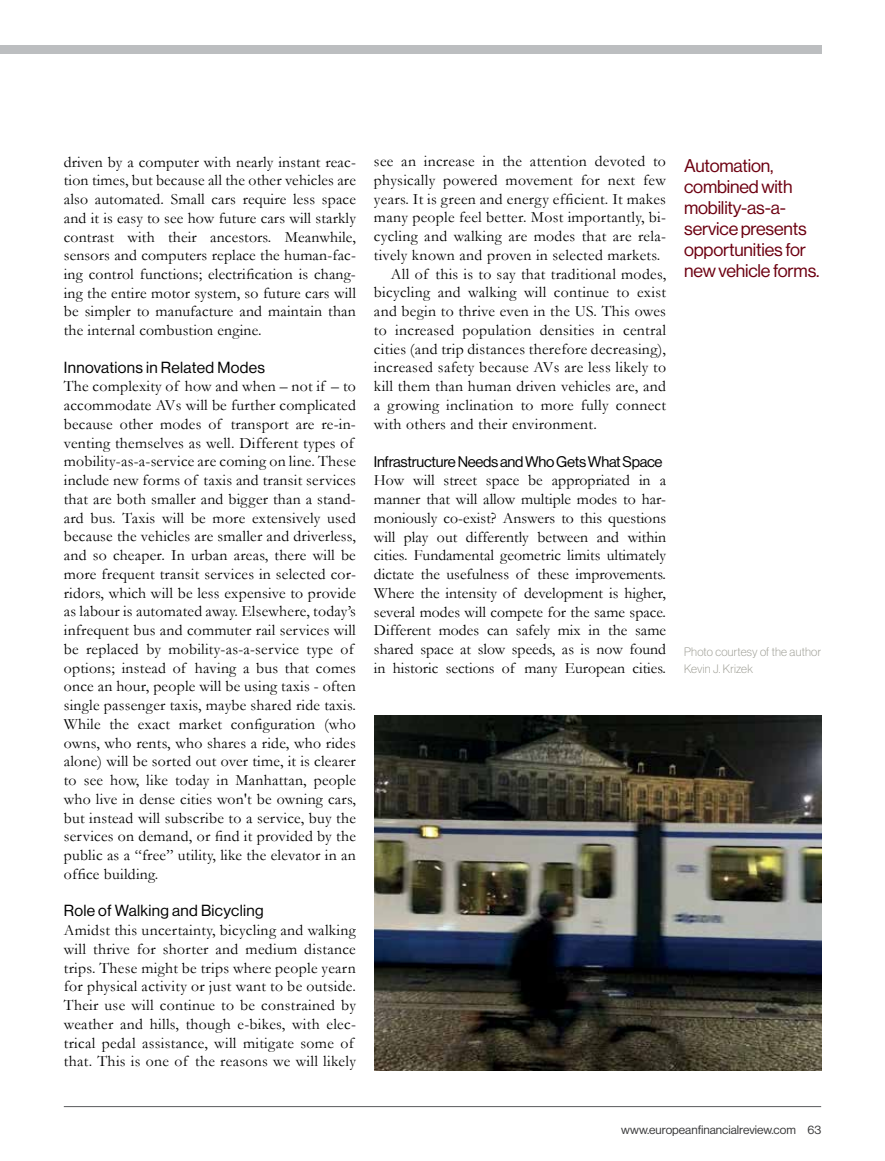
<style>
.page{position:relative;width:885px;height:1161px;background:#fff}
.page>*{position:absolute;margin:0;border:0;box-sizing:border-box;transform-origin:0 0}
.t1{font:18px/21px "Haas Grot Disp 55 Roman";letter-spacing:-.01em;color:#6d0111}
.t2{font:15.75px/18.8px "Garamond";letter-spacing:.015em;color:#000;text-align:justify}
.t3{font:15.75px "Haas Grot Disp 55 Roman";letter-spacing:.02em;color:#000}
.t4{font:15px "Haas Grot Disp 55 Roman";letter-spacing:-.02em;color:#000}
.t5{font:100 12px/16.5px "Haas Grot Disp 35";letter-spacing:.02em;color:#9c9c93}
.t6{font:12px "Haas Grot Disp 55 Roman";color:#383839}
</style>
<div class="page">
<hr style="left:64px;top:1106px;width:757px;height:1px;background:#58595b">
<img style="left:374px;top:715px;width:447px;height:355px">
<div style="left:0;top:46px;width:822px;height:8px;background:#bcbec0"></div>
<p class="t2" style="left:64px;top:152px;width:293px">driven by a computer with nearly instant reac&shy;tion times, but because all the other vehicles are also automated. Small cars require less space and it is easy to see how future cars will starkly contrast with their ancestors. Meanwhile, sensors and computers replace the human-fac&shy;ing control functions; electrification is chang&shy;ing the entire motor system, so future cars will be simpler to manufacture and maintain than the internal combustion engine.</p>
<p class="t3" style="left:64px;top:358px;width:203px">Innovations in Related Modes</p>
<p class="t2" style="left:64px;top:377px;width:293px;text-align:left">The complexity of how and when – not if – to accommodate AVs will be further complicated because other modes of transport are re-in&shy;venting themselves as well. Different types of mobility-as-a-service are coming on line. These include new forms of taxis and transit services that are both smaller and bigger than a stand&shy;ard bus. Taxis will be more extensively used because the vehicles are smaller and driverless, and so cheaper. In urban areas, there will be more frequent transit services in selected cor&shy;ridors, which will be less expensive to provide as labour is automated away. Elsewhere, today’s infrequent bus and commuter rail services will be replaced by mobility-as-a-service type of options; instead of having a bus that comes once an hour, people will be using taxis - often single passenger taxis, maybe shared ride taxis.<br>While the exact market configuration (who owns, who rents, who shares a ride, who rides alone) will be sorted out over time, it is clearer to see how, like today in Manhattan, people who live in dense cities won't be owning cars, but instead will subscribe to a service, buy the services on demand, or find it provided by the public as a “free” utility, like the elevator in an office building.</p>
<p class="t3" style="left:64px;top:902px;width:201px">Role of Walking and Bicycling</p>
<p class="t2" style="left:64px;top:920px;width:293px;text-align:left">Amidst this uncertainty, bicycling and walking will thrive for shorter and medium distance trips. These might be trips where people yearn for physical activity or just want to be outside.<br>Their use will continue to be constrained by weather and hills, though e-bikes, with elec&shy;trical pedal assistance, will mitigate some of that. This is one of the reasons we will likely</p>
<p class="t2" style="left:374px;top:152px;width:293px">see an increase in the attention devoted to</p>
<p class="t2" style="left:374px;top:170px;width:293px">physically powered movement for next few</p>
<p class="t2" style="left:374px;top:189px;width:293px">years. It is green and energy efficient. It makes</p>
<p class="t2" style="left:374px;top:208px;width:293px">many people feel better. Most importantly, bi-</p>
<p class="t2" style="left:374px;top:227px;width:293px">cycling and walking are modes that are rela-</p>
<p class="t2" style="left:374px;top:245px;width:288px">tively known and proven in selected markets.</p>
<p class="t2" style="left:391px;top:264px;width:276px">All of this is to say that traditional modes,</p>
<p class="t2" style="left:374px;top:283px;width:293px">bicycling and walking will continue to exist</p>
<p class="t2" style="left:374px;top:302px;width:293px">and begin to thrive even in the US. This owes</p>
<p class="t2" style="left:374px;top:320px;width:293px">to increased population densities in central</p>
<p class="t2" style="left:374px;top:339px;width:293px">cities (and trip distances therefore decreasing),</p>
<p class="t2" style="left:374px;top:358px;width:293px">increased safety because AVs are less likely to</p>
<p class="t2" style="left:374px;top:377px;width:293px">kill them than human driven vehicles are, and</p>
<p class="t2" style="left:374px;top:395px;width:293px">a growing inclination to more fully connect</p>
<p class="t2" style="left:374px;top:414px;width:224px">with others and their environment.</p>
<p class="t4" style="left:374px;top:453px;width:290px">Infrastructure Needs and Who Gets What Space</p>
<p class="t2" style="left:374px;top:471px;width:293px">How will street space be appropriated in a manner that will allow multiple modes to har&shy;moniously co-exist? Answers to this questions will play out differently between and within cities. Fundamental geometric limits ultimately dictate the usefulness of these improvements.<br>Where the intensity of development is higher, several modes will compete for the same space.<br>Different modes can safely mix in the same shared space at slow speeds, as is now found in historic sections of many European cities.</p>
<p class="t1" style="left:684px;top:155px;width:137px">Automation, combined with mobility-as-a&shy;service presents opportunities for new vehicle forms.</p>
<p class="t5" style="left:684px;top:644px;width:138px">Photo courtesy of the author<br>Kevin J. Krizek</p>
<p class="t6" style="left:621px;top:1123px;width:201px">www.europeanfinancialreview.com 63</p>
</div>
